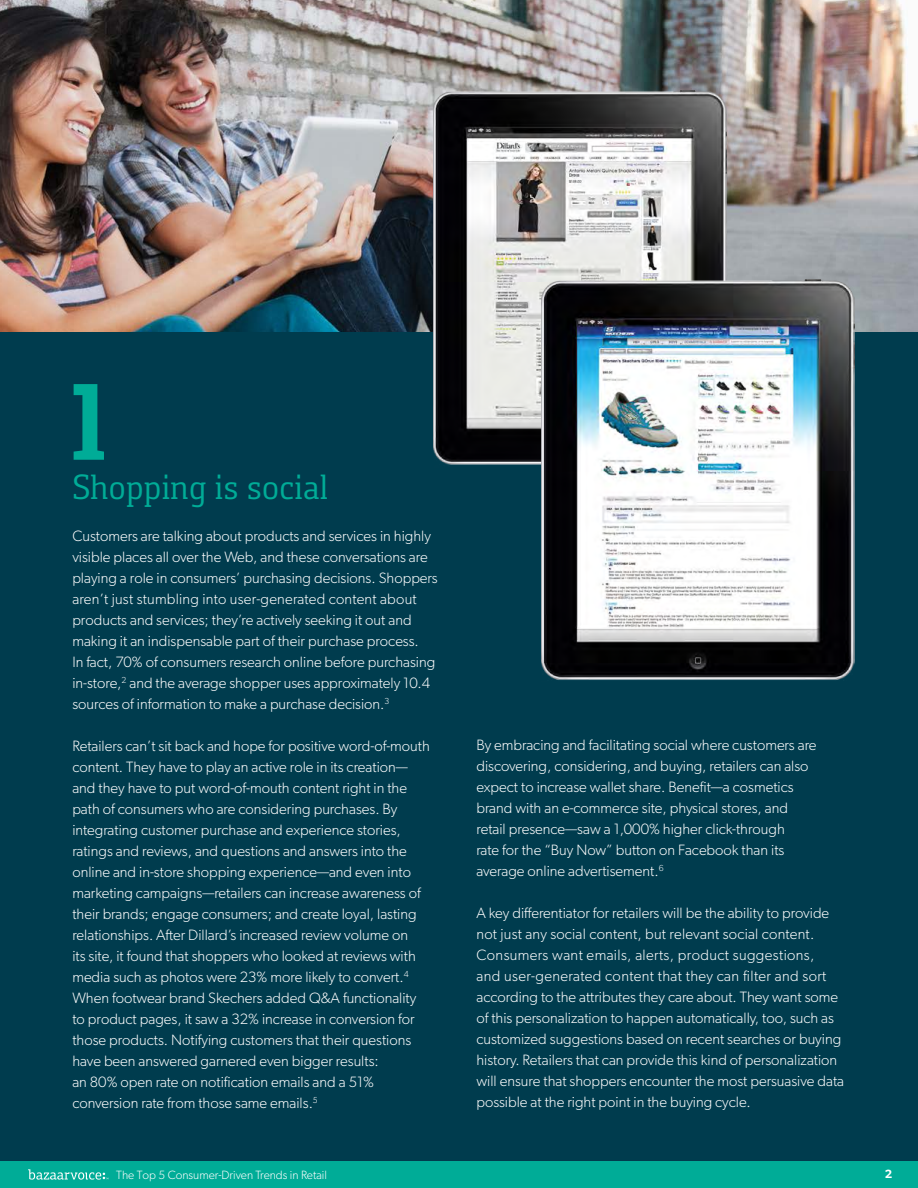
<style>
.page{position:relative;width:918px;height:1188px;background:#003c4e}
.page>*{position:absolute;margin:0;border:0;box-sizing:border-box;transform-origin:0 0}
.t1{font:700 111.6px "Foral Pro";color:#00ac97}
.t2{font:36px "Foral Pro";color:#00ac97}
.t3{font:300 15px/21px "Gibson";color:#fff}
.t4{font:300 12px "Gibson";color:#fff}
.t5{font:600 12px "Gibson";color:#fff}
</style>
<div class="page">
<img style="left:0;top:0;width:918px;height:332px">
<img style="left:434px;top:90px;width:292px;height:378px">
<img style="left:542px;top:279px;width:313px;height:401px">
<div style="left:0;top:1161px;width:918px;height:27px;background:#00ac97"></div>
<svg style="left:28px;top:1169px;width:81px;height:11px"></svg>
<h1 class="t1" style="left:66px;top:358px;width:48px">1</h1>
<h2 class="t2" style="left:72px;top:466px;width:257px">Shopping is social</h2>
<p class="t3" style="left:72px;top:525px;width:367px">Customers are talking about products and services in highly visible places all over the Web, and these conversations are playing a role in consumers’ purchasing decisions. Shoppers aren’t just stumbling into user-generated content about products and services; they’re actively seeking it out and making it an indispensable part of their purchase process.<br>In fact, 70% of consumers research online before purchasing in-store,<sup>2</sup> and the average shopper uses approximately 10.4 sources of information to make a purchase decision.<sup>3</sup></p>
<p class="t3" style="left:72px;top:735px;width:359px">Retailers can’t sit back and hope for positive word-of-mouth content. They have to play an active role in its creation— and they have to put word-of-mouth content right in the path of consumers who are considering purchases. By integrating customer purchase and experience stories, ratings and reviews, and questions and answers into the online and in-store shopping experience—and even into marketing campaigns—retailers can increase awareness of their brands; engage consumers; and create loyal, lasting relationships. After Dillard’s increased review volume on<br>its site, it found that shoppers who looked at reviews with media such as photos were 23% more likely to convert.<sup>4<br></sup>When footwear brand Skechers added Q&amp;A functionality to product pages, it saw a 32% increase in conversion for those products. Notifying customers that their questions have been answered garnered even bigger results:<br>an 80% open rate on notification emails and a 51% conversion rate from those same emails.<sup>5</sup></p>
<p class="t3" style="left:476px;top:734px;width:342px">By embracing and facilitating social where customers are discovering, considering, and buying, retailers can also expect to increase wallet share. Benefit—a cosmetics brand with an e-commerce site, physical stores, and retail presence—saw a 1,000% higher click-through<br>rate for the “Buy Now” button on Facebook than its average online advertisement.<sup>6</sup></p>
<p class="t3" style="left:476px;top:902px;width:369px">A key differentiator for retailers will be the ability to provide not just any social content, but relevant social content.<br>Consumers want emails, alerts, product suggestions,<br>and user-generated content that they can filter and sort according to the attributes they care about. They want some of this personalization to happen automatically, too, such as customized suggestions based on recent searches or buying history. Retailers that can provide this kind of personalization will ensure that shoppers encounter the most persuasive data possible at the right point in the buying cycle.</p>
<p class="t4" style="left:116px;top:1168px;width:212px">The Top 5 Consumer-Driven Trends in Retail</p>
<p class="t5" style="left:885px;top:1167px;width:9px">2</p>
</div>
